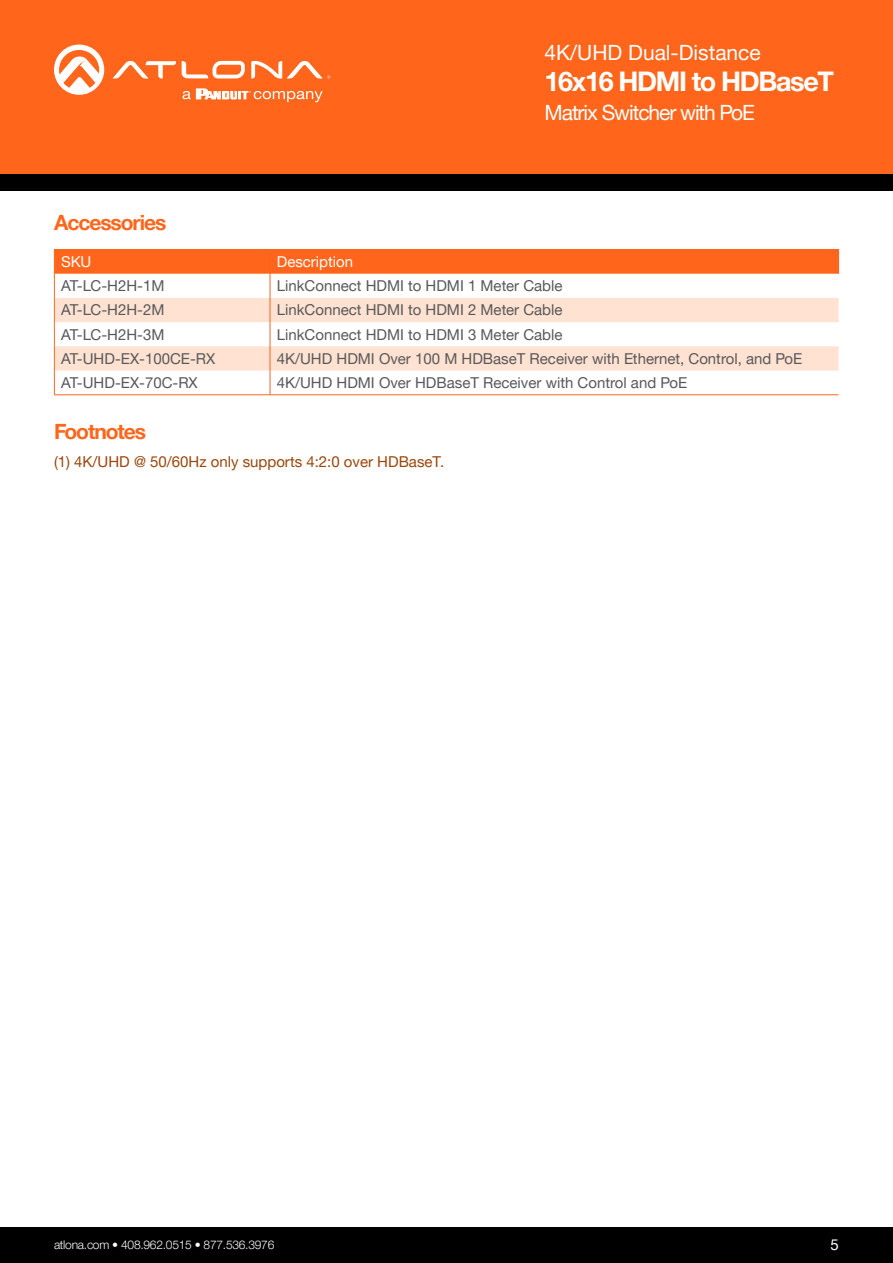
<style>
.page{position:relative;width:893px;height:1263px;background:#fff}
.page>*{position:absolute;margin:0;border:0;box-sizing:border-box;transform-origin:0 0}
.t1{font:700 27px "Helvetica Neue LTW1 G";letter-spacing:-.05em;color:#fff}
.t2{font:21px "Helvetica Neue LTW1 G";letter-spacing:-.05em;color:#fff}
.Product_Type_First_P{font:700 21px "Helvetica Neue LTW1 G";letter-spacing:-.05em;color:#ff661c}
.t3{font:21px "Helvetica Neue LTW1 G";color:#fff}
.Index_Section_Head{font:15px "Helvetica Neue LTW1 G";color:#57585a}
.Footnote{font:15px "Helvetica Neue LTW1 G";color:#9b450a}
.Index_Section_Head-2{font:15px "Helvetica Neue LTW1 G";color:#fff}
.t4{font:300 12px "Helvetica Neue LTW1 G";letter-spacing:-.02em;color:#fff}
</style>
<div class="page">
<div style="left:0;top:1227px;width:893px;height:36px;background:#000"></div>
<div style="left:0;top:0;width:893px;height:174px;background:#ff661c"></div>
<div style="left:0;top:174px;width:893px;height:17px;background:#000"></div>
<svg style="left:182px;top:61px;width:63px;height:17px"></svg>
<svg style="left:113px;top:61px;width:63px;height:18px"></svg>
<svg style="left:251px;top:61px;width:79px;height:18px"></svg>
<svg style="left:54px;top:45px;width:50px;height:50px"></svg>
<svg style="left:183px;top:88px;width:140px;height:14px"></svg>
<hr style="left:54px;top:394px;width:216px;height:1px;background:#ff661c">
<hr style="left:270px;top:394px;width:569px;height:1px;background:#ff661c">
<svg style="left:54px;top:249px;width:785px;height:145px"></svg>
<hr style="left:270px;top:249px;width:569px;height:1px;background:#ff661c">
<h2 class="t3" style="left:545px;top:39px;width:218px">4K/UHD Dual-Distance</h2>
<h1 class="t1" style="left:545px;top:65px;width:291px">16x16 HDMI to HDBaseT</h1>
<p class="Product_Type_First_P" style="left:54px;top:209px;width:114px">Accessories</p>
<h2 class="t2" style="left:544px;top:99px;width:212px">Matrix Switcher with PoE</h2>
<p class="Index_Section_Head-2" style="left:61px;top:252px;width:32px">SKU</p>
<p class="Index_Section_Head-2" style="left:277px;top:252px;width:78px">Description</p>
<p class="Index_Section_Head" style="left:61px;top:277px;width:105px">AT-LC-H2H-1M</p>
<p class="Index_Section_Head" style="left:277px;top:277px;width:287px">LinkConnect HDMI to HDMI 1 Meter Cable</p>
<p class="Index_Section_Head" style="left:61px;top:301px;width:105px">AT-LC-H2H-2M</p>
<p class="Index_Section_Head" style="left:277px;top:301px;width:287px">LinkConnect HDMI to HDMI 2 Meter Cable</p>
<p class="Index_Section_Head" style="left:61px;top:325px;width:105px">AT-LC-H2H-3M</p>
<p class="Index_Section_Head" style="left:277px;top:325px;width:287px">LinkConnect HDMI to HDMI 3 Meter Cable</p>
<p class="Index_Section_Head" style="left:61px;top:349px;width:156px">AT-UHD-EX-100CE-RX</p>
<p class="Index_Section_Head" style="left:277px;top:349px;width:527px">4K/UHD HDMI Over 100 M HDBaseT Receiver with Ethernet, Control, and PoE</p>
<p class="Index_Section_Head" style="left:61px;top:373px;width:138px">AT-UHD-EX-70C-RX</p>
<p class="Index_Section_Head" style="left:277px;top:373px;width:412px">4K/UHD HDMI Over HDBaseT Receiver with Control and PoE</p>
<p class="Product_Type_First_P" style="left:54px;top:418px;width:94px">Footnotes</p>
<p class="Footnote" style="left:54px;top:452px;width:392px">(1) 4K/UHD @ 50/60Hz only supports 4:2:0 over HDBaseT.</p>
<p class="t4" style="left:54px;top:1237px;width:222px">atlona.com • 408.962.0515 • 877.536.3976</p>
<p class="Index_Section_Head-2" style="left:831px;top:1235px;width:10px">5</p>
</div>
